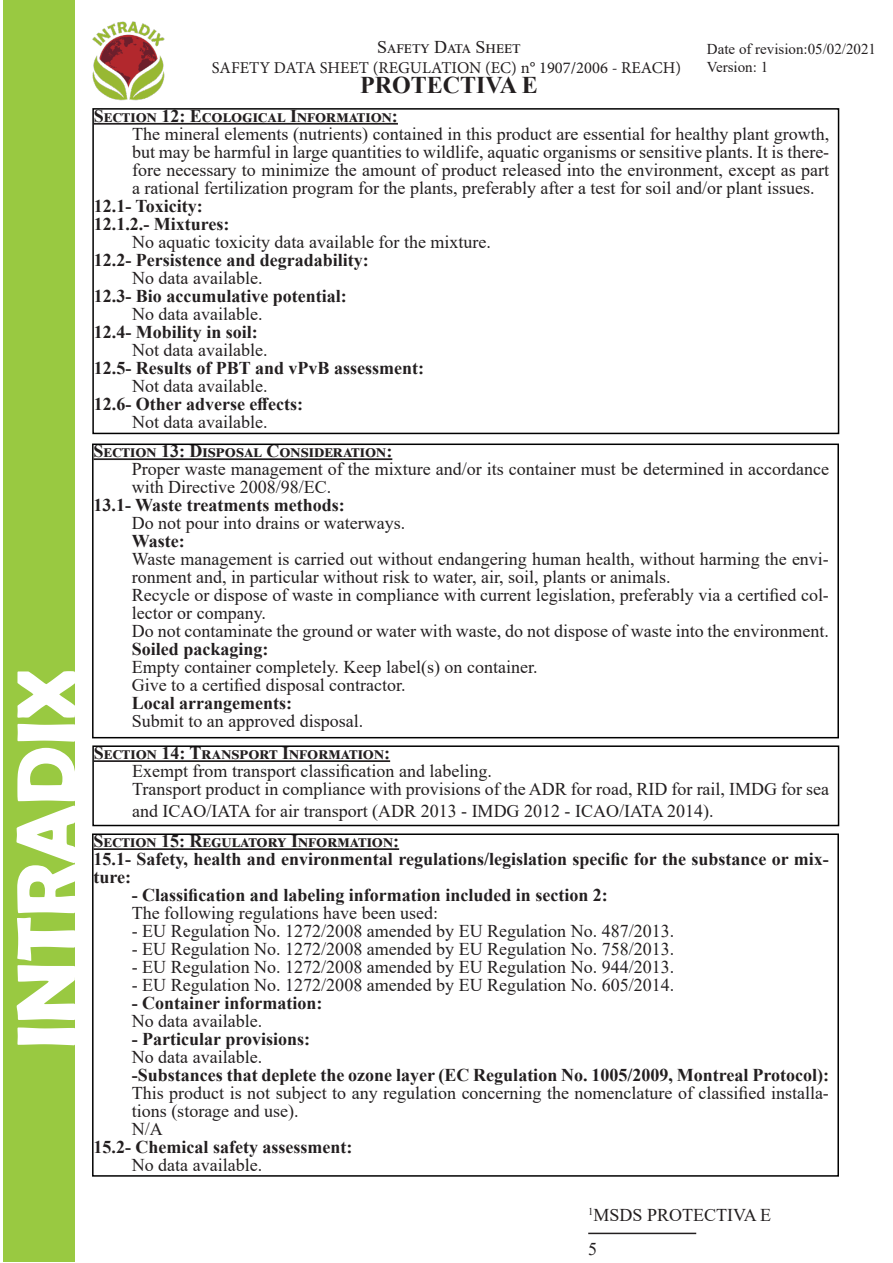
<style>
.page{position:relative;width:893px;height:1263px;background:#fff}
.page>*{position:absolute;margin:0;border:0;box-sizing:border-box;transform-origin:0 0}
.t1{font:700 84px "Berlin Sans FB Demi";color:#fff}
.t2{font:700 24px "Times New Roman";color:#231f20}
.t3{font:18px/18px "Times New Roman";color:#231f20}
.t4{font:700 18px/18px "Times New Roman";color:#231f20}
.t5{font:16.5px "Minion Pro";color:#231f20}
.t6{font:15px "Times New Roman";color:#231f20}
</style>
<div class="page">
<div style="left:3px;top:0;width:72px;height:1261px;background:#99c941"></div>
<hr style="left:94px;top:123px;width:304px;height:2px;background:#231f20">
<div style="left:92px;top:108px;width:747px;height:326px;border:2px solid #000"></div>
<hr style="left:588px;top:1233px;width:108px;height:1px;background:#231f20">
<img style="left:92px;top:21px;width:73px;height:80px">
<hr style="left:94px;top:458px;width:298px;height:2px;background:#231f20">
<div style="left:92px;top:443px;width:747px;height:295px;border:2px solid #000"></div>
<hr style="left:94px;top:760px;width:296px;height:2px;background:#231f20">
<div style="left:92px;top:745px;width:747px;height:81px;border:2px solid #000"></div>
<hr style="left:94px;top:848px;width:305px;height:2px;background:#231f20">
<div style="left:92px;top:833px;width:747px;height:344px;border:2px solid #000"></div>
<h1 class="t1" style="left:-3px;top:1049px;width:382px;rotate:-90deg">INTRADIX</h1>
<p class="t3" style="left:377px;top:37px;width:145px">Safety Data Sheet</p>
<p class="t2" style="left:360px;top:68px;width:179px">PROTECTIVA E</p>
<p class="t6" style="left:707px;top:38px;width:171px">Date of revision:05/02/2021</p>
<p class="t5" style="left:212px;top:56px;width:471px">SAFETY DATA SHEET (REGULATION (EC) n° 1907/2006 - REACH)</p>
<p class="t6" style="left:707px;top:56px;width:63px">Version: 1</p>
<p class="t4" style="left:94px;top:106px;width:306px">Section 12: Ecological Information:</p>
<p class="t3" style="left:132px;top:124px;width:699px;text-align:justify">The mineral elements (nutrients) contained in this product are essential for healthy plant growth, but may be harmful in large quantities to wildlife, aquatic organisms or sensitive plants. It is there&shy;fore necessary to minimize the amount of product released into the environment, except as part a rational fertilization program for the plants, preferably after a test for soil and/or plant issues.</p>
<p class="t4" style="left:94px;top:196px;width:111px">12.1- Toxicity:</p>
<p class="t4" style="left:94px;top:214px;width:137px">12.1.2.- Mixtures:</p>
<p class="t3" style="left:132px;top:232px;width:360px">No aquatic toxicity data available for the mixture.</p>
<p class="t4" style="left:94px;top:250px;width:276px">12.2- Persistence and degradability:</p>
<p class="t3" style="left:132px;top:268px;width:132px">No data available.</p>
<p class="t4" style="left:94px;top:286px;width:254px">12.3- Bio accumulative potential:</p>
<p class="t3" style="left:132px;top:304px;width:132px">No data available.</p>
<p class="t4" style="left:94px;top:322px;width:166px">12.4- Mobility in soil:</p>
<p class="t3" style="left:132px;top:340px;width:137px">Not data available.</p>
<p class="t4" style="left:94px;top:358px;width:332px">12.5- Results of PBT and vPvB assessment:</p>
<p class="t3" style="left:132px;top:376px;width:137px">Not data available.</p>
<p class="t4" style="left:94px;top:394px;width:211px">12.6- Other adverse effects:</p>
<p class="t3" style="left:132px;top:412px;width:137px">Not data available.</p>
<p class="t4" style="left:94px;top:442px;width:300px">Section 13: Disposal Consideration:</p>
<p class="t3" style="left:132px;top:460px;width:699px">Proper waste management of the mixture and/or its container must be determined in accordance with Directive 2008/98/EC.</p>
<p class="t4" style="left:94px;top:496px;width:253px">13.1- Waste treatments methods:</p>
<p class="t3" style="left:132px;top:514px;width:275px">Do not pour into drains or waterways.</p>
<p class="t4" style="left:132px;top:532px;width:54px">Waste:</p>
<p class="t3" style="left:132px;top:550px;width:699px">Waste management is carried out without endangering human health, without harming the envi&shy;ronment and, in particular without risk to water, air, soil, plants or animals.</p>
<p class="t3" style="left:132px;top:586px;width:699px">Recycle or dispose of waste in compliance with current legislation, preferably via a certified col&shy;lector or company.</p>
<p class="t3" style="left:132px;top:622px;width:699px">Do not contaminate the ground or water with waste, do not dispose of waste into the environment.</p>
<p class="t4" style="left:132px;top:640px;width:138px">Soiled packaging:</p>
<p class="t3" style="left:132px;top:658px;width:407px">Empty container completely. Keep label(s) on container.</p>
<p class="t3" style="left:132px;top:676px;width:275px">Give to a certified disposal contractor.</p>
<p class="t4" style="left:132px;top:694px;width:162px">Local arrangements:</p>
<p class="t3" style="left:132px;top:712px;width:233px">Submit to an approved disposal.</p>
<p class="t4" style="left:94px;top:744px;width:298px">Section 14: Transport Information:</p>
<p class="t3" style="left:132px;top:761px;width:361px">Exempt from transport classification and labeling.</p>
<p class="t3" style="left:132px;top:778px;width:699px;line-height:21.6px">Transport product in compliance with provisions of the ADR for road, RID for rail, IMDG for sea and ICAO/IATA for air transport (ADR 2013 - IMDG 2012 - ICAO/IATA 2014).</p>
<p class="t4" style="left:94px;top:832px;width:307px">Section 15: Regulatory Information:</p>
<p class="t4" style="left:94px;top:850px;width:737px">15.1- Safety, health and environmental regulations/legislation specific for the substance or mix&shy;ture:</p>
<p class="t4" style="left:132px;top:886px;width:478px">- Classification and labeling information included in section 2:</p>
<p class="t3" style="left:132px;top:903px;width:308px">The following regulations have been used:</p>
<p class="t3" style="left:132px;top:921px;width:544px">- EU Regulation No. 1272/2008 amended by EU Regulation No. 487/2013.</p>
<p class="t3" style="left:132px;top:939px;width:544px">- EU Regulation No. 1272/2008 amended by EU Regulation No. 758/2013.</p>
<p class="t3" style="left:132px;top:957px;width:544px">- EU Regulation No. 1272/2008 amended by EU Regulation No. 944/2013.</p>
<p class="t3" style="left:132px;top:975px;width:544px">- EU Regulation No. 1272/2008 amended by EU Regulation No. 605/2014.</p>
<p class="t4" style="left:132px;top:994px;width:192px">- Container information:</p>
<p class="t3" style="left:132px;top:1011px;width:132px">No data available.</p>
<p class="t4" style="left:132px;top:1030px;width:180px">- Particular provisions:</p>
<p class="t3" style="left:132px;top:1047px;width:132px">No data available.</p>
<p class="t4" style="left:132px;top:1066px;width:699px">-Substances that deplete the ozone layer (EC Regulation No. 1005/2009, Montreal Protocol):</p>
<p class="t3" style="left:132px;top:1083px;width:699px">This product is not subject to any regulation concerning the nomenclature of classified installa&shy;tions (storage and use).</p>
<p class="t3" style="left:132px;top:1119px;width:32px">N/A</p>
<p class="t4" style="left:94px;top:1138px;width:260px">15.2- Chemical safety assessment:</p>
<p class="t3" style="left:132px;top:1155px;width:132px">No data available.</p>
<p class="t3" style="left:588px;top:1206px;width:184px"><sup>1</sup>MSDS PROTECTIVA E</p>
<p class="t3" style="left:588px;top:1239px;width:10px">5</p>
</div>
